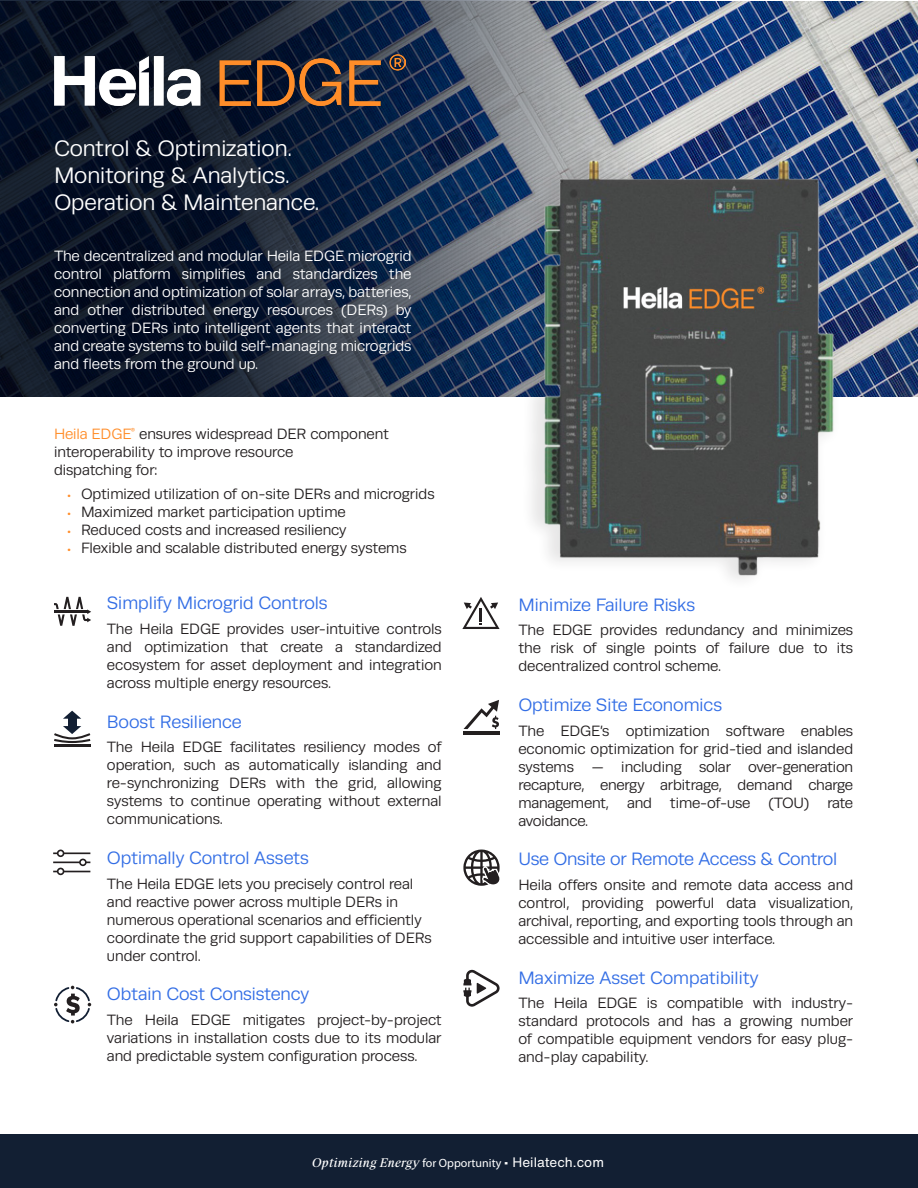
<style>
.page{position:relative;width:918px;height:1188px;background:#fff}
.page>*{position:absolute;margin:0;border:0;box-sizing:border-box;transform-origin:0 0}
.t1{font:22.5px/27px "Rehlko Runda";color:#fff}
.t2{font:18px "Rehlko Runda";letter-spacing:-.005em;color:#336ee5}
.t3{font:15px/18px "Rehlko Runda";color:#231f20;text-align:justify}
.t4{font:15px/18px "Rehlko Runda";color:#fff;text-align:justify}
.t5{font:italic 12px "Suisse Works";color:#fff}
.s1{color:#ff8d29}
.s2{font-family:"Myriad Pro";font-size:12px;color:#ff8d29}
.s3{font-family:"Myriad Pro";font-style:normal}
.s4{font-family:"Helvetica Now Text";font-style:normal;font-size:13.5px}
</style>
<div class="page">
<img style="left:0;top:0;width:918px;height:396px">
<div style="left:0;top:1134px;width:918px;height:54px;background:#121f33"></div>
<hr style="left:54px;top:745px;width:36px;height:2px;background:#231f20">
<svg style="left:63px;top:711px;width:18px;height:8px"></svg>
<svg style="left:54px;top:726px;width:36px;height:17px"></svg>
<div style="left:68px;top:717px;width:8px;height:10px;background:#121f33"></div>
<svg style="left:53px;top:850px;width:37px;height:25px"></svg>
<svg style="left:464px;top:700px;width:35px;height:29px"></svg>
<hr style="left:463px;top:731px;width:37px;height:3px;background:#231f20">
<svg style="left:463px;top:850px;width:37px;height:36px"></svg>
<svg style="left:463px;top:970px;width:37px;height:37px"></svg>
<img style="left:54px;top:54px;width:352px;height:52px">
<svg style="left:462px;top:597px;width:38px;height:32px"></svg>
<svg style="left:54px;top:986px;width:37px;height:37px"></svg>
<svg style="left:54px;top:597px;width:37px;height:29px"></svg>
<img style="left:507px;top:131px;width:358px;height:448px">
<p class="t1" style="left:54px;top:135px;width:267px">Control &amp; Optimization.<br>Monitoring &amp; Analytics.<br>Operation &amp; Maintenance.</p>
<p class="t4" style="left:54px;top:247px;width:359px">The decentralized and modular Heila EDGE microgrid control platform simplifies and standardizes the connection and optimization of solar arrays, batteries, and other distributed energy resources (DERs) by converting DERs into intelligent agents that interact and create systems to build self-managing microgrids and fleets from the ground up.</p>
<p class="t3" style="left:54px;top:424px;width:336px"><span class="s1">Heila EDGE</span><sup>®</sup> ensures widespread DER component interoperability to improve resource</p>
<p class="t3" style="left:54px;top:460px;width:105px">dispatching for:</p>
<p class="t3" style="left:68px;top:485px;width:369px"><span class="s2">•</span> Optimized utilization of on-site DERs and microgrids</p>
<p class="t3" style="left:68px;top:503px;width:280px"><span class="s2">•</span> Maximized market participation uptime</p>
<p class="t3" style="left:68px;top:521px;width:280px"><span class="s2">•</span> Reduced costs and increased resiliency</p>
<p class="t3" style="left:68px;top:539px;width:341px"><span class="s2">•</span> Flexible and scalable distributed energy systems</p>
<p class="t2" style="left:107px;top:593px;width:222px">Simplify Microgrid Controls</p>
<p class="t3" style="left:107px;top:620px;width:336px">The Heila EDGE provides user-intuitive controls and optimization that create a standardized ecosystem for asset deployment and integration across multiple energy resources.</p>
<p class="t2" style="left:107px;top:712px;width:136px">Boost Resilience</p>
<p class="t3" style="left:107px;top:738px;width:336px">The Heila EDGE facilitates resiliency modes of operation, such as automatically islanding and re-synchronizing DERs with the grid, allowing systems to continue operating without external communications.</p>
<p class="t2" style="left:107px;top:848px;width:203px">Optimally Control Assets</p>
<p class="t3" style="left:107px;top:875px;width:326px;text-align:left">The Heila EDGE lets you precisely control real and reactive power across multiple DERs in numerous operational scenarios and efficiently coordinate the grid support capabilities of DERs under control.</p>
<p class="t2" style="left:107px;top:984px;width:204px">Obtain Cost Consistency</p>
<p class="t3" style="left:107px;top:1011px;width:336px">The Heila EDGE mitigates project-by-project variations in installation costs due to its modular and predictable system configuration process.</p>
<p class="t2" style="left:518px;top:594px;width:178px">Minimize Failure Risks</p>
<p class="t3" style="left:518px;top:621px;width:336px">The EDGE provides redundancy and minimizes the risk of single points of failure due to its decentralized control scheme.</p>
<p class="t2" style="left:518px;top:695px;width:205px">Optimize Site Economics</p>
<p class="t3" style="left:518px;top:722px;width:336px">The EDGE’s optimization software enables economic optimization for grid-tied and islanded systems — including solar over-generation recapture, energy arbitrage, demand charge management, and time-of-use (TOU) rate avoidance.</p>
<p class="t2" style="left:518px;top:849px;width:320px">Use Onsite or Remote Access &amp; Control</p>
<p class="t3" style="left:518px;top:876px;width:336px">Heila offers onsite and remote data access and control, providing powerful data visualization, archival, reporting, and exporting tools through an accessible and intuitive user interface.</p>
<p class="t2" style="left:518px;top:967px;width:242px">Maximize Asset Compatibility</p>
<p class="t3" style="left:518px;top:994px;width:336px">The Heila EDGE is compatible with industry&shy;standard protocols and has a growing number of compatible equipment vendors for easy plug&shy;and-play capability.</p>
<p class="t5" style="left:312px;top:1155px;width:293px">Optimizing Energy <span class="s3">for Opportunity</span> <span class="s4">• Heilatech.com</span></p>
</div>
